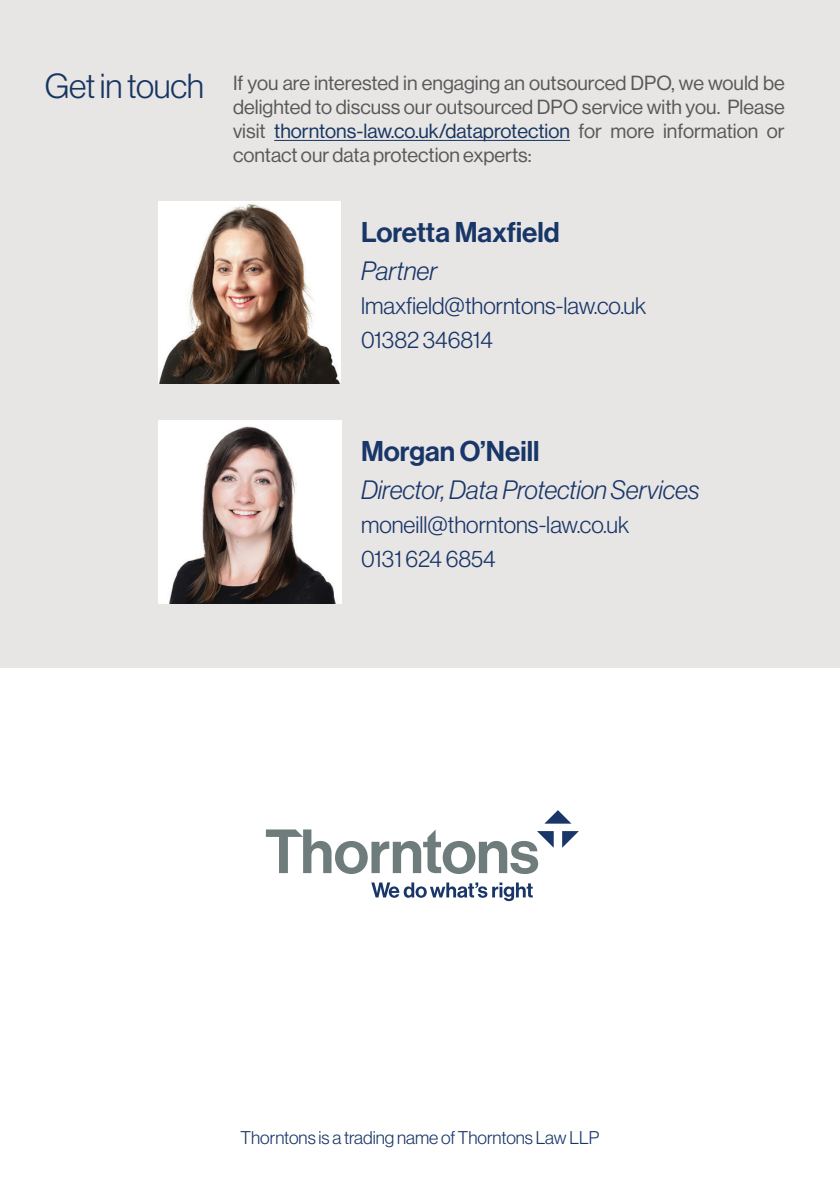
<style>
.page{position:relative;width:840px;height:1191px;background:#fff}
.page>*{position:absolute;margin:0;border:0;box-sizing:border-box;transform-origin:0 0}
.t1{font:28px "N Haas Grotesk DS Pro 65 Md";color:#183667}
.t2{font:26px "N Haas Grotesk DS Pro 46 Lt It";color:#183667}
.t3{font:23.4px/34px "N Haas Grotesk DS Pro 45 Lt";color:#183667}
.t4{font:20px/24px "N Haas Grotesk DS Pro 55 Rg";color:#595959;text-align:justify}
.t5{font:18px "N Haas Grotesk DS Pro 45 Lt";color:#183667}
.s1{font-family:"N Haas Grotesk DS Pro 45 Lt";font-size:34px;color:#163661}
.s2{color:#163661}
</style>
<div class="page">
<div style="left:0;top:0;width:839px;height:667px;background:#e8e5e5"></div>
<hr style="left:274px;top:140px;width:295px;height:1px;background:#163661">
<img style="left:158px;top:420px;width:183px;height:183px">
<img style="left:158px;top:201px;width:182px;height:183px">
<svg style="left:266px;top:829px;width:287px;height:45px"></svg>
<svg style="left:562px;top:831px;width:16px;height:16px"></svg>
<svg style="left:545px;top:810px;width:26px;height:13px"></svg>
<svg style="left:371px;top:882px;width:161px;height:19px"></svg>
<p class="t4" style="left:233px;top:71px;width:553px;text-indent:-188px"><span class="s1">Get in touch</span> If you are interested in engaging an outsourced DPO, we would be delighted to discuss our outsourced DPO service with you. Please visit <span class="s2">thorntons-law.co.uk/dataprotection</span> for more information or contact our data protection experts:</p>
<h1 class="t1" style="left:361px;top:216px;width:200px">Loretta Maxfield</h1>
<h2 class="t2" style="left:361px;top:256px;width:78px">Partner</h2>
<p class="t3" style="left:361px;top:289px;width:287px">lmaxfield@thorntons-law.co.uk<br>01382 346814</p>
<h1 class="t1" style="left:361px;top:435px;width:180px">Morgan O’Neill</h1>
<h2 class="t2" style="left:361px;top:475px;width:340px">Director, Data Protection Services</h2>
<p class="t3" style="left:361px;top:508px;width:269px">moneill@thorntons-law.co.uk<br>0131 624 6854</p>
<p class="t5" style="left:240px;top:1127px;width:360px">Thorntons is a trading name of Thorntons Law LLP</p>
</div>
